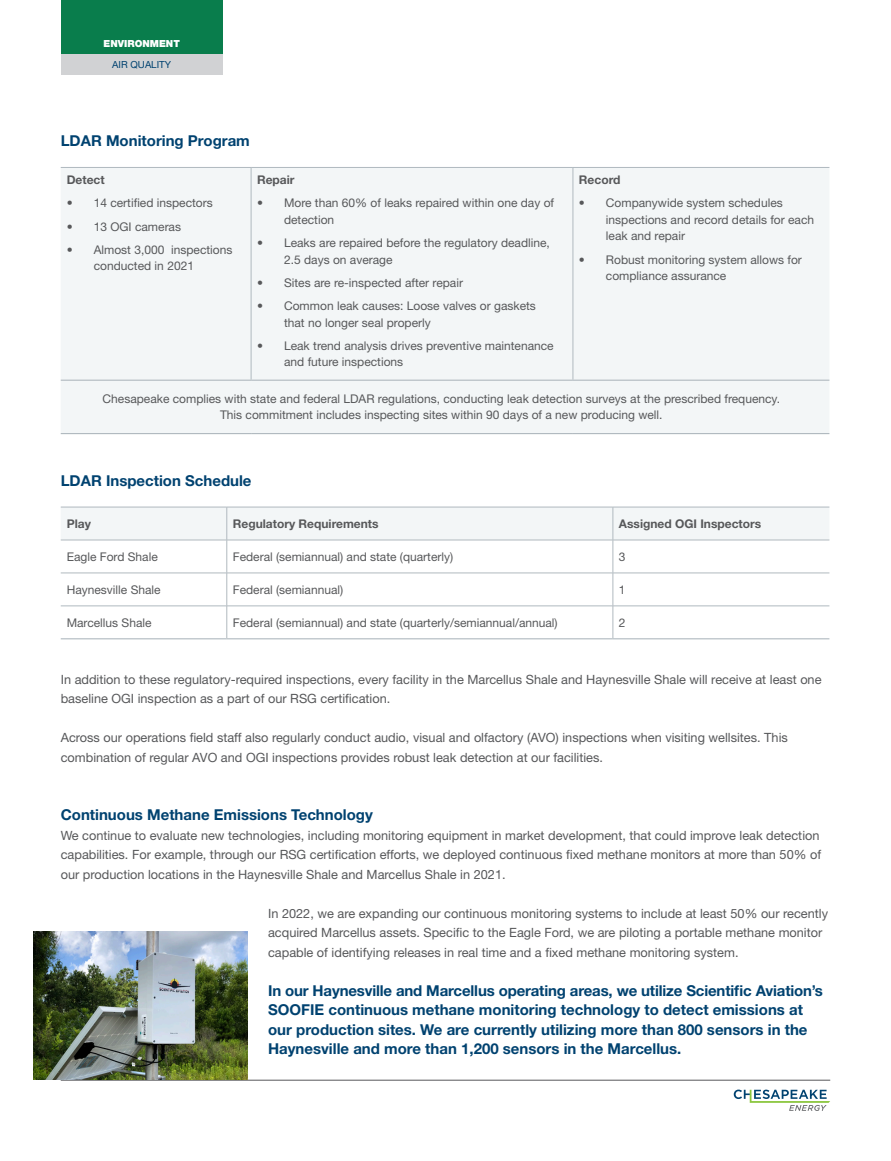
<style>
.page{position:relative;width:891px;height:1161px;background:#fff}
.page>*{position:absolute;margin:0;border:0;box-sizing:border-box;transform-origin:0 0}
.SUBHEAD{font:700 15px/19.5px "Helvetica Neue LT Std";color:#004270}
.BODY_TEXT{font:12.75px/19.5px "Helvetica Neue LT Std";color:#57585a}
.GRAPH{font:12px/16.5px "Helvetica Neue LT Std";color:#57585a}
.GRAPH-2{font:700 12px "Helvetica Neue LT Std";color:#57585a}
.INTRO_TEXT{font:900 9.75px "Helvetica Neue LT Std";color:#fff}
.INTRO_TEXT-2{font:9.75px "Helvetica Neue LT Std";color:#004270}
</style>
<div class="page">
<svg style="left:734px;top:1090px;width:96px;height:21px"></svg>
<hr style="left:61px;top:1080px;width:769px;height:1px;background:#57585a">
<div style="left:61px;top:27px;width:162px;height:47px;background:#d1d2d4"></div>
<div style="left:61px;top:0;width:162px;height:54px;background:#097d4c"></div>
<div style="left:61px;top:168px;width:768px;height:265px;background:#f3f6f7"></div>
<hr style="left:61px;top:167px;width:190px;height:1px;background:#b0b9bf">
<hr style="left:251px;top:167px;width:322px;height:1px;background:#b0b9bf">
<hr style="left:573px;top:167px;width:256px;height:1px;background:#b0b9bf">
<hr style="left:251px;top:168px;width:1px;height:212px;background:#b0b9bf">
<hr style="left:573px;top:168px;width:1px;height:212px;background:#b0b9bf">
<hr style="left:61px;top:380px;width:190px;height:1px;background:#b0b9bf">
<hr style="left:251px;top:380px;width:322px;height:1px;background:#b0b9bf">
<hr style="left:573px;top:380px;width:256px;height:1px;background:#b0b9bf">
<hr style="left:61px;top:433px;width:190px;height:1px;background:#b0b9bf">
<hr style="left:251px;top:433px;width:322px;height:1px;background:#b0b9bf">
<hr style="left:573px;top:433px;width:256px;height:1px;background:#b0b9bf">
<div style="left:61px;top:508px;width:768px;height:32px;background:#f3f6f7"></div>
<hr style="left:61px;top:507px;width:166px;height:1px;background:#b0b9bf">
<hr style="left:227px;top:507px;width:386px;height:1px;background:#b0b9bf">
<hr style="left:613px;top:507px;width:216px;height:1px;background:#b0b9bf">
<hr style="left:227px;top:507px;width:1px;height:33px;background:#b0b9bf">
<hr style="left:613px;top:507px;width:1px;height:33px;background:#b0b9bf">
<hr style="left:227px;top:540px;width:1px;height:33px;background:#b0b9bf">
<hr style="left:613px;top:540px;width:1px;height:33px;background:#b0b9bf">
<hr style="left:227px;top:573px;width:1px;height:33px;background:#b0b9bf">
<hr style="left:613px;top:573px;width:1px;height:33px;background:#b0b9bf">
<hr style="left:227px;top:606px;width:1px;height:32px;background:#b0b9bf">
<hr style="left:613px;top:606px;width:1px;height:32px;background:#b0b9bf">
<hr style="left:61px;top:638px;width:166px;height:1px;background:#b0b9bf">
<hr style="left:227px;top:638px;width:386px;height:1px;background:#b0b9bf">
<hr style="left:613px;top:638px;width:216px;height:1px;background:#b0b9bf">
<hr style="left:61px;top:540px;width:166px;height:1px;background:#b0b9bf">
<hr style="left:227px;top:540px;width:386px;height:1px;background:#b0b9bf">
<hr style="left:613px;top:540px;width:216px;height:1px;background:#b0b9bf">
<hr style="left:61px;top:573px;width:166px;height:1px;background:#b0b9bf">
<hr style="left:227px;top:573px;width:386px;height:1px;background:#b0b9bf">
<hr style="left:613px;top:573px;width:216px;height:1px;background:#b0b9bf">
<hr style="left:61px;top:606px;width:166px;height:1px;background:#b0b9bf">
<hr style="left:227px;top:606px;width:386px;height:1px;background:#b0b9bf">
<hr style="left:613px;top:606px;width:216px;height:1px;background:#b0b9bf">
<img style="left:34px;top:931px;width:214px;height:149px">
<p class="INTRO_TEXT" style="left:104px;top:38px;width:78px">ENVIRONMENT</p>
<p class="INTRO_TEXT-2" style="left:112px;top:58px;width:60px">AIR QUALITY</p>
<p class="SUBHEAD" style="left:61px;top:131px;width:191px">LDAR Monitoring Program</p>
<p class="GRAPH-2" style="left:67px;top:172px;width:40px">Detect</p>
<p class="GRAPH" style="left:67px;top:195px;width:148px">• 14 certified inspectors</p>
<p class="GRAPH" style="left:67px;top:218px;width:116px">• 13 OGI cameras</p>
<p class="GRAPH" style="left:94px;top:241px;width:140px;text-indent:-27px">• Almost 3,000 inspections conducted in 2021</p>
<p class="GRAPH-2" style="left:257px;top:172px;width:39px">Repair</p>
<p class="GRAPH" style="left:284px;top:195px;width:272px;text-indent:-27px">• More than 60% of leaks repaired within one day of detection</p>
<p class="GRAPH" style="left:284px;top:234px;width:267px;text-indent:-27px">• Leaks are repaired before the regulatory deadline,<br>2.5 days on average</p>
<p class="GRAPH" style="left:257px;top:274px;width:207px">• Sites are re-inspected after repair</p>
<p class="GRAPH" style="left:284px;top:297px;width:253px;text-indent:-27px">• Common leak causes: Loose valves or gaskets that no longer seal properly</p>
<p class="GRAPH" style="left:284px;top:337px;width:271px;text-indent:-27px">• Leak trend analysis drives preventive maintenance and future inspections</p>
<p class="GRAPH-2" style="left:579px;top:172px;width:43px">Record</p>
<p class="GRAPH" style="left:606px;top:195px;width:210px;text-indent:-27px">• Companywide system schedules inspections and record details for each leak and repair</p>
<p class="GRAPH" style="left:606px;top:251px;width:198px;text-indent:-27px">• Robust monitoring system allows for compliance assurance</p>
<p class="GRAPH" style="left:103px;top:390px;width:679px;text-align:center">Chesapeake complies with state and federal LDAR regulations, conducting leak detection surveys at the prescribed frequency.<br>This commitment includes inspecting sites within 90 days of a new producing well.</p>
<p class="SUBHEAD" style="left:61px;top:470px;width:192px">LDAR Inspection Schedule</p>
<p class="GRAPH-2" style="left:67px;top:516px;width:26px">Play</p>
<p class="GRAPH-2" style="left:233px;top:516px;width:147px">Regulatory Requirements</p>
<p class="GRAPH-2" style="left:619px;top:516px;width:144px">Assigned OGI Inspectors</p>
<p class="GRAPH" style="left:67px;top:548px;width:93px">Eagle Ford Shale</p>
<p class="GRAPH" style="left:233px;top:548px;width:222px">Federal (semiannual) and state (quarterly)</p>
<p class="GRAPH" style="left:619px;top:548px;width:8px">3</p>
<p class="GRAPH" style="left:67px;top:581px;width:95px">Haynesville Shale</p>
<p class="GRAPH" style="left:233px;top:581px;width:112px">Federal (semiannual)</p>
<p class="GRAPH" style="left:619px;top:581px;width:8px">1</p>
<p class="GRAPH" style="left:67px;top:614px;width:86px">Marcellus Shale</p>
<p class="GRAPH" style="left:233px;top:614px;width:326px">Federal (semiannual) and state (quarterly/semiannual/annual)</p>
<p class="GRAPH" style="left:619px;top:614px;width:8px">2</p>
<p class="BODY_TEXT" style="left:61px;top:669px;width:762px">In addition to these regulatory-required inspections, every facility in the Marcellus Shale and Haynesville Shale will receive at least one baseline OGI inspection as a part of our RSG certification.</p>
<p class="BODY_TEXT" style="left:61px;top:728px;width:729px">Across our operations field staff also regularly conduct audio, visual and olfactory (AVO) inspections when visiting wellsites. This combination of regular AVO and OGI inspections provides robust leak detection at our facilities.</p>
<p class="SUBHEAD" style="left:61px;top:805px;width:314px">Continuous Methane Emissions Technology</p>
<p class="BODY_TEXT" style="left:61px;top:825px;width:762px">We continue to evaluate new technologies, including monitoring equipment in market development, that could improve leak detection capabilities. For example, through our RSG certification efforts, we deployed continuous fixed methane monitors at more than 50% of our production locations in the Haynesville Shale and Marcellus Shale in 2021.</p>
<p class="BODY_TEXT" style="left:268px;top:903px;width:561px">In 2022, we are expanding our continuous monitoring systems to include at least 50% our recently acquired Marcellus assets. Specific to the Eagle Ford, we are piloting a portable methane monitor capable of identifying releases in real time and a fixed methane monitoring system.</p>
<p class="SUBHEAD" style="left:268px;top:980px;width:556px">In our Haynesville and Marcellus operating areas, we utilize Scientific Aviation’s SOOFIE continuous methane monitoring technology to detect emissions at our production sites. We are currently utilizing more than 800 sensors in the Haynesville and more than 1,200 sensors in the Marcellus.</p>
</div>
